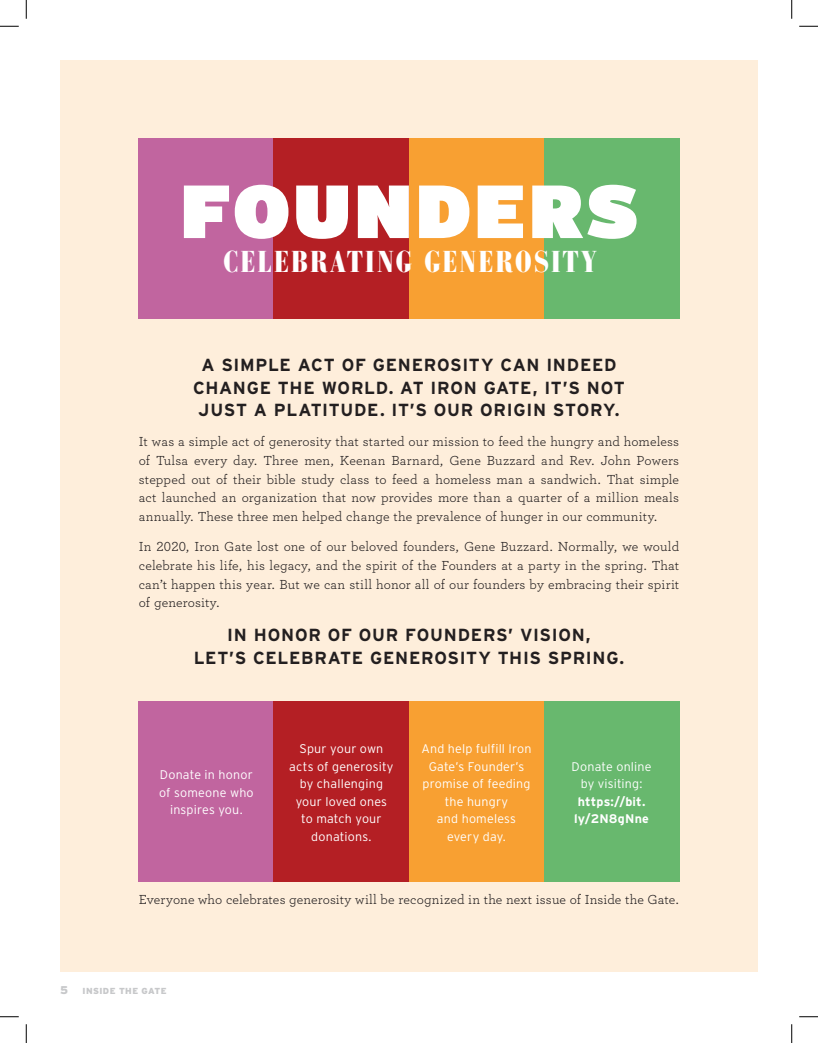
<style>
.page{position:relative;width:818px;height:1043px;background:#fff}
.page>*{position:absolute;margin:0;border:0;box-sizing:border-box;transform-origin:0 0}
.t1{font:900 75px "Interstate";letter-spacing:.05em;color:#fff}
.t2{font:900 condensed 30px "Bauer Bodoni";letter-spacing:.085em;color:#fff}
.t3{font:700 17.5px/22.5px "Interstate";letter-spacing:.04em;color:#231f20;text-align:center}
.t4{font:13.75px/18.8px "Archer";letter-spacing:.005em;color:#231f20;text-align:justify}
.t5{font:300 12.5px/17.5px "Interstate";letter-spacing:.015em;color:#fff;text-align:center}
.t6{font:700 12.5px/17.5px "Interstate";letter-spacing:.01em;color:#fff}
.t7{font:900 11.25px "Interstate";color:#c7c8ca}
.t8{font:900 8.75px "Interstate";letter-spacing:.045em;color:#c7c8ca}
</style>
<div class="page">
<div style="left:60px;top:60px;width:698px;height:911px;background:#feeedb"></div>
<div style="left:139px;top:139px;width:135px;height:180px;background:#c1659f"></div>
<div style="left:274px;top:139px;width:135px;height:180px;background:#b41f24"></div>
<div style="left:409px;top:139px;width:135px;height:180px;background:#f8a032"></div>
<div style="left:544px;top:139px;width:135px;height:180px;background:#68b86e"></div>
<div style="left:139px;top:702px;width:135px;height:179px;background:#c1659f"></div>
<div style="left:274px;top:702px;width:135px;height:179px;background:#b41f24"></div>
<div style="left:409px;top:702px;width:135px;height:179px;background:#f8a032"></div>
<div style="left:544px;top:702px;width:135px;height:179px;background:#68b86e"></div>
<svg style="left:0;top:25px;width:19px;height:2px"></svg>
<svg style="left:799px;top:25px;width:19px;height:2px"></svg>
<svg style="left:0;top:1016px;width:19px;height:1px"></svg>
<svg style="left:799px;top:1016px;width:19px;height:1px"></svg>
<svg style="left:25px;top:0;width:2px;height:19px"></svg>
<svg style="left:25px;top:1024px;width:2px;height:18px"></svg>
<svg style="left:791px;top:0;width:1px;height:19px"></svg>
<svg style="left:791px;top:1024px;width:1px;height:18px"></svg>
<h1 class="t1" style="left:181px;top:165px;width:458px">FOUNDERS</h1>
<h2 class="t2" style="left:223px;top:244px;width:374px">CELEBRATING GENEROSITY</h2>
<p class="t3" style="left:193px;top:353px;width:433px">A SIMPLE ACT OF GENEROSITY CAN INDEED<br>CHANGE THE WORLD. AT IRON GATE, IT’S NOT<br>JUST A PLATITUDE. IT’S OUR ORIGIN STORY.</p>
<p class="t4" style="left:139px;top:431px;width:542px">It was a simple act of generosity that started our mission to feed the hungry and homeless of Tulsa every day. Three men, Keenan Barnard, Gene Buzzard and Rev. John Powers stepped out of their bible study class to feed a homeless man a sandwich. That simple act launched an organization that now provides more than a quarter of a million meals annually. These three men helped change the prevalence of hunger in our community.</p>
<p class="t4" style="left:139px;top:536px;width:542px">In 2020, Iron Gate lost one of our beloved founders, Gene Buzzard. Normally, we would celebrate his life, his legacy, and the spirit of the Founders at a party in the spring. That can’t happen this year. But we can still honor all of our founders by embracing their spirit of generosity.</p>
<p class="t3" style="left:194px;top:623px;width:432px">IN HONOR OF OUR FOUNDERS’ VISION,<br>LET’S CELEBRATE GENEROSITY THIS SPRING.</p>
<p class="t5" style="left:159px;top:766px;width:96px">Donate in honor of someone who inspires you.</p>
<p class="t5" style="left:289px;top:739px;width:106px">Spur your own acts of generosity by challenging your loved ones to match your donations.</p>
<p class="t5" style="left:421px;top:739px;width:112px">And help fulfill Iron<br>Gate’s Founder’s promise of feeding the hungry<br>and homeless every day.</p>
<p class="t5" style="left:571px;top:757px;width:81px">Donate online by visiting:</p>
<p class="t6" style="left:574px;top:792px;width:76px">https://bit. ly/2N8gNne</p>
<p class="t4" style="left:139px;top:889px;width:541px">Everyone who celebrates generosity will be recognized in the next issue of Inside the Gate.</p>
<p class="t7" style="left:60px;top:983px;width:9px">5</p>
<p class="t8" style="left:82px;top:986px;width:85px">INSIDE THE GATE</p>
</div>
